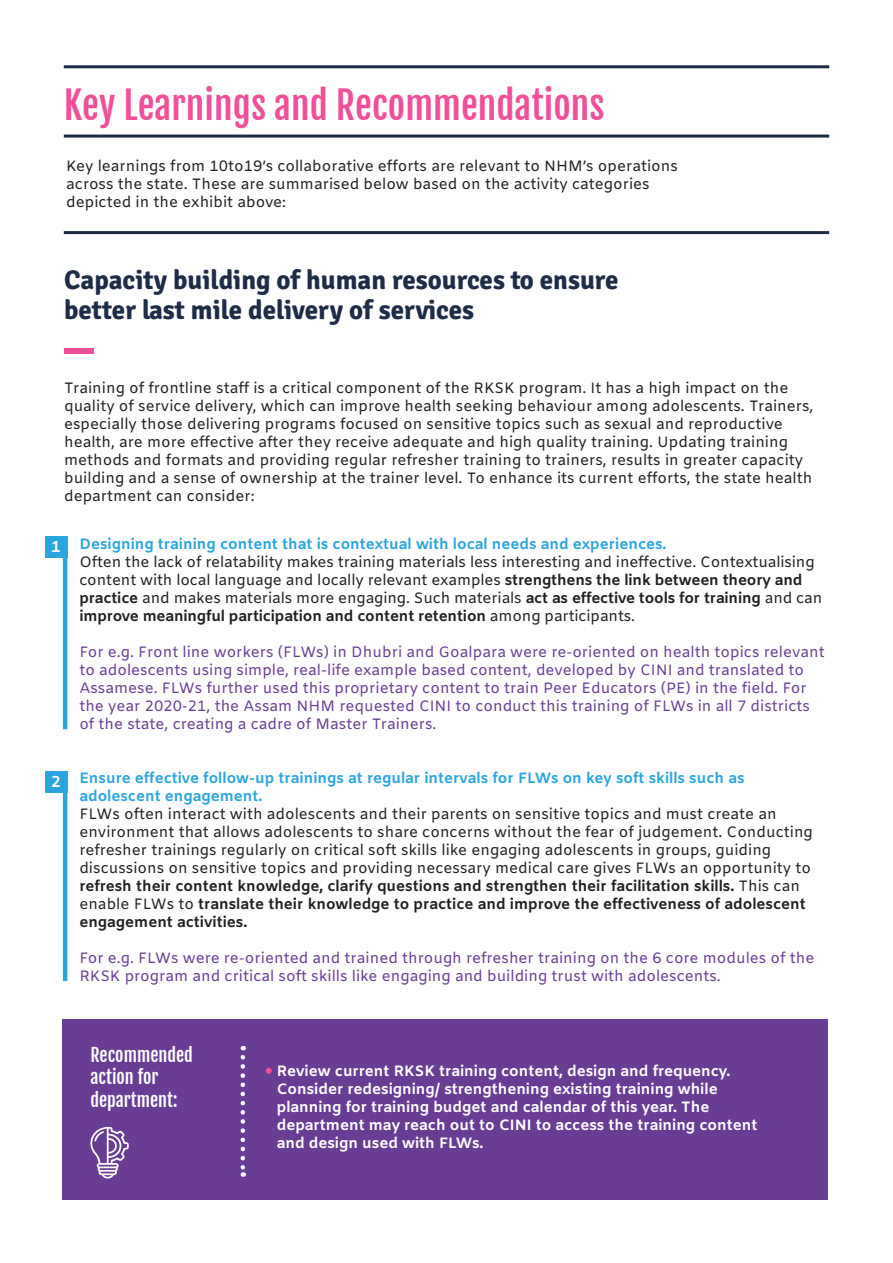
<style>
.page{position:relative;width:893px;height:1263px;background:#fff}
.page>*{position:absolute;margin:0;border:0;box-sizing:border-box;transform-origin:0 0}
.t1{font:37.5px "Fjalla One";color:#ef5099}
.t2{font:700 27px/30px "Signika";color:#1e2d47}
.t3{font:18px/22.5px "Fjalla One";color:#fff}
.t4{font:700 15.9px "Amiko";color:#fff}
.t5{font:15px/18px "Amiko";color:#231f20}
.t6{font:15px/18px "Amiko";color:#6a3d95}
.t7{font:700 15px/18px "Amiko";color:#fff}
.t8{font:700 15px/18px "Amiko";color:#2ba5de}
.s1{font-weight:700}
</style>
<div class="page">
<hr style="left:64px;top:135px;width:765px;height:3px;background:#1e2d47">
<hr style="left:64px;top:231px;width:765px;height:3px;background:#1e2d47">
<hr style="left:64px;top:65px;width:765px;height:3px;background:#1e2d47">
<div style="left:45px;top:536px;width:22px;height:21px;background:#2ba5de"></div>
<div style="left:45px;top:771px;width:22px;height:22px;background:#2ba5de"></div>
<div style="left:64px;top:349px;width:30px;height:5px;background:#ef5099"></div>
<div style="left:63px;top:1019px;width:765px;height:180px;background:#6a3d95"></div>
<svg style="left:241px;top:1057px;width:4px;height:120px"></svg>
<svg style="left:90px;top:1127px;width:39px;height:51px"></svg>
<hr style="left:63px;top:537px;width:4px;height:192px;background:#2ba5de">
<hr style="left:63px;top:771px;width:4px;height:210px;background:#2ba5de">
<svg style="left:266px;top:1068px;width:6px;height:6px"></svg>
<h1 class="t1" style="left:64px;top:82px;width:542px">Key Learnings and Recommendations</h1>
<p class="t5" style="left:66px;top:158px;width:613px">Key learnings from 10to19’s collaborative efforts are relevant to NHM’s operations across the state. These are summarised below based on the activity categories depicted in the exhibit above:</p>
<h2 class="t2" style="left:64px;top:263px;width:556px">Capacity building of human resources to ensure better last mile delivery of services</h2>
<p class="t5" style="left:64px;top:380px;width:751px">Training of frontline staff is a critical component of the RKSK program. It has a high impact on the quality of service delivery, which can improve health seeking behaviour among adolescents. Trainers, especially those delivering programs focused on sensitive topics such as sexual and reproductive health, are more effective after they receive adequate and high quality training. Updating training methods and formats and providing regular refresher training to trainers, results in greater capacity building and a sense of ownership at the trainer level. To enhance its current efforts, the state health department can consider:</p>
<p class="t4" style="left:51px;top:537px;width:11px">1</p>
<p class="t4" style="left:51px;top:772px;width:11px">2</p>
<p class="t8" style="left:79px;top:536px;width:589px">Designing training content that is contextual with local needs and experiences.</p>
<p class="t5" style="left:79px;top:554px;width:744px">Often the lack of relatability makes training materials less interesting and ineffective. Contextualising content with local language and locally relevant examples <span class="s1">strengthens the link between theory and practice</span> and makes materials more engaging. Such materials <span class="s1">act as effective tools for training</span> and can <span class="s1">improve meaningful participation and content retention</span> among participants.</p>
<p class="t6" style="left:79px;top:644px;width:747px">For e.g. Front line workers (FLWs) in Dhubri and Goalpara were re-oriented on health topics relevant to adolescents using simple, real-life example based content, developed by CINI and translated to Assamese. FLWs further used this proprietary content to train Peer Educators (PE) in the field. For the year 2020-21, the Assam NHM requested CINI to conduct this training of FLWs in all 7 districts of the state, creating a cadre of Master Trainers.</p>
<p class="t8" style="left:79px;top:770px;width:667px">Ensure effective follow-up trainings at regular intervals for FLWs on key soft skills such as adolescent engagement.</p>
<p class="t5" style="left:79px;top:806px;width:735px">FLWs often interact with adolescents and their parents on sensitive topics and must create an environment that allows adolescents to share concerns without the fear of judgement. Conducting refresher trainings regularly on critical soft skills like engaging adolescents in groups, guiding discussions on sensitive topics and providing necessary medical care gives FLWs an opportunity to <span class="s1">refresh their content knowledge, clarify questions and strengthen their facilitation skills.</span> This can enable FLWs to <span class="s1">translate their knowledge to practice and improve the effectiveness of adolescent engagement activities.</span></p>
<p class="t6" style="left:79px;top:950px;width:736px">For e.g. FLWs were re-oriented and trained through refresher training on the 6 core modules of the<br>RKSK program and critical soft skills like engaging and building trust with adolescents.</p>
<p class="t3" style="left:90px;top:1043px;width:104px">Recommended action for department:</p>
<p class="t7" style="left:277px;top:1063px;width:482px">Review current RKSK training content, design and frequency.<br>Consider redesigning/ strengthening existing training while planning for training budget and calendar of this year. The department may reach out to CINI to access the training content and design used with FLWs.</p>
</div>
